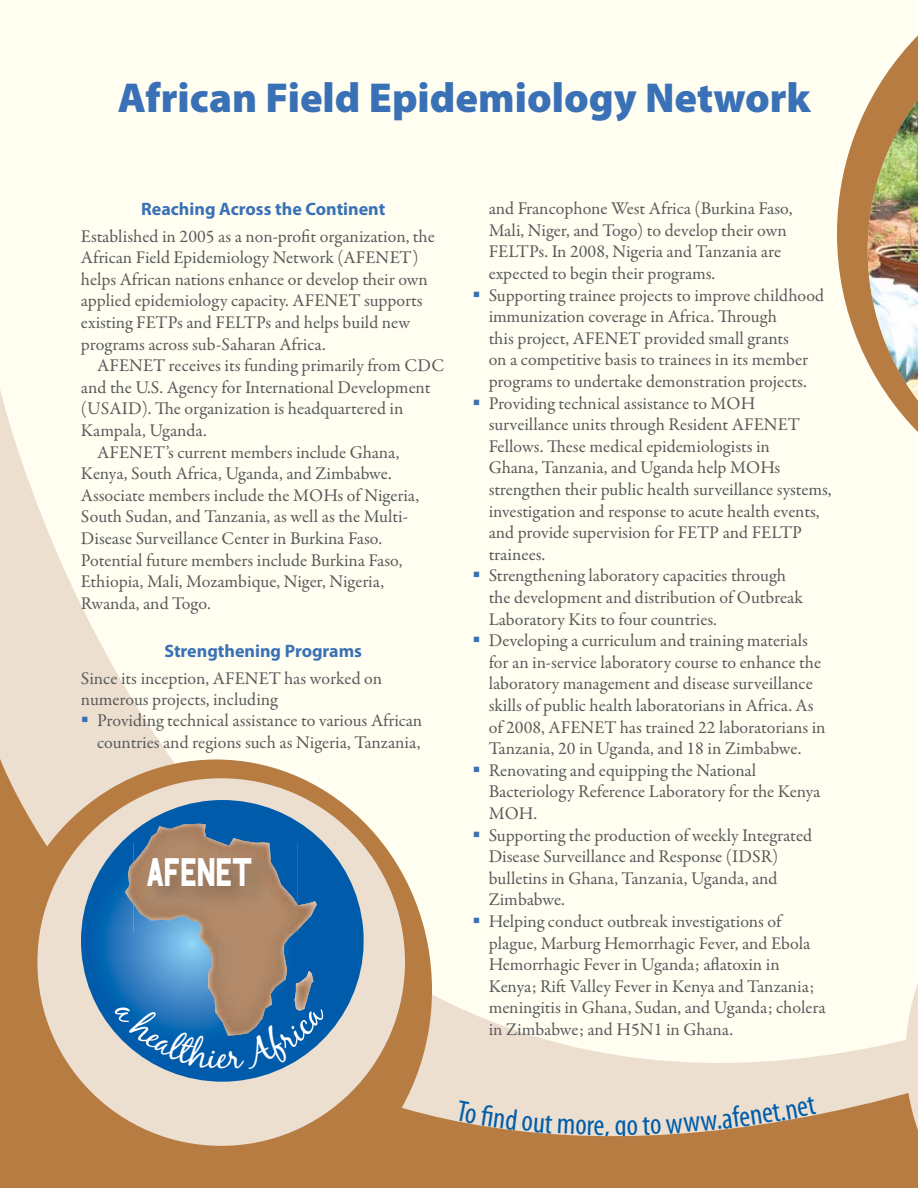
<style>
.page{position:relative;width:918px;height:1188px;background:#fffef1}
.page>*{position:absolute;margin:0;border:0;box-sizing:border-box;transform-origin:0 0}
.t1{font:900 42px "Myriad Pro";color:#3a71b6}
.t2{font:34.05px "Black Jack";color:#fff;scale:1.06 1}
.t3{font:33.75px "Blockbusted";color:#fff}
.t4{font:condensed 30px "Myriad Pro";color:#005daa}
.t5{font:18px/21.6px "Garamond Premr Pro";letter-spacing:-.005em;color:#58595b}
.t6{font:700 18px "Myriad Pro";color:#3a71b6}
</style>
<div class="page">
<svg style="left:0;top:390px;width:171px;height:369px"></svg>
<svg style="left:837px;top:35px;width:81px;height:397px"></svg>
<img style="left:868px;top:100px;width:50px;height:301px">
<svg style="left:0;top:759px;width:905px;height:429px"></svg>
<div style="left:37px;top:778px;width:368px;height:368px;background:#eddfd0;border-radius:50%"></div>
<svg style="left:81px;top:800px;width:289px;height:282px"></svg>
<svg style="left:905px;top:984px;width:13px;height:204px;background:#dabc9c"></svg>
<svg style="left:83px;top:717px;width:5px;height:5px"></svg>
<svg style="left:474px;top:766px;width:5px;height:6px"></svg>
<svg style="left:474px;top:831px;width:5px;height:6px"></svg>
<svg style="left:474px;top:918px;width:5px;height:5px"></svg>
<svg style="left:456px;top:1101px;width:148px;height:34px;background:#e6d2be"></svg>
<svg style="left:627px;top:1120px;width:10px;height:15px"></svg>
<svg style="left:643px;top:1096px;width:174px;height:39px;background:#e2cbb4"></svg>
<svg style="left:113px;top:824px;width:214px;height:245px;background:#5c7c98"></svg>
<h1 class="t1" style="left:118px;top:74px;width:694px">African Field Epidemiology Network</h1>
<p class="t6" style="left:141px;top:198px;width:246px">Reaching Across the Continent</p>
<p class="t5" style="left:81px;top:226px;width:355px">Established in 2005 as a non-profit organization, the African Field Epidemiology Network (AFENET) helps African nations enhance or develop their own applied epidemiology capacity. AFENET supports existing FETPs and FELTPs and helps build new programs across sub-Saharan Africa.</p>
<p class="t5" style="left:97px;top:355px;width:349px">AFENET receives its funding primarily from CDC</p>
<p class="t5" style="left:81px;top:377px;width:351px">and the U.S. Agency for International Development</p>
<p class="t5" style="left:81px;top:398px;width:324px">(USAID). The organization is headquartered in</p>
<p class="t5" style="left:81px;top:420px;width:127px">Kampala, Uganda.</p>
<p class="t5" style="left:97px;top:442px;width:304px">AFENET’s current members include Ghana,</p>
<p class="t5" style="left:81px;top:463px;width:312px">Kenya, South Africa, Uganda, and Zimbabwe.</p>
<p class="t5" style="left:81px;top:485px;width:340px">Associate members include the MOHs of Nigeria,</p>
<p class="t5" style="left:81px;top:506px;width:328px">South Sudan, and Tanzania, as well as the Multi-</p>
<p class="t5" style="left:81px;top:528px;width:303px">Disease Surveillance Center in Burkina Faso.</p>
<p class="t5" style="left:81px;top:550px;width:323px">Potential future members include Burkina Faso,</p>
<p class="t5" style="left:81px;top:571px;width:305px">Ethiopia, Mali, Mozambique, Niger, Nigeria,</p>
<p class="t5" style="left:81px;top:593px;width:131px">Rwanda, and Togo.</p>
<p class="t6" style="left:164px;top:641px;width:199px">Strengthening Programs</p>
<p class="t5" style="left:81px;top:668px;width:303px;line-height:21px">Since its inception, AFENET has worked on numerous projects, including</p>
<p class="t5" style="left:97px;top:710px;width:327px">Providing technical assistance to various African countries and regions such as Nigeria, Tanzania,</p>
<h3 class="t3" style="left:146px;top:856px;width:108px">AFENET</h3>
<h2 class="t2" style="left:217px;top:1036px;width:12px">e</h2>
<p class="t5" style="left:489px;top:198px;width:344px">and Francophone West Africa (Burkina Faso, Mali, Niger, and Togo) to develop their own FELTPs. In 2008, Nigeria and Tanzania are expected to begin their programs.<br>Supporting trainee projects to improve childhood immunization coverage in Africa. Through<br>this project, AFENET provided small grants<br>on a competitive basis to trainees in its member programs to undertake demonstration projects.<br>Providing technical assistance to MOH surveillance units through Resident AFENET Fellows. These medical epidemiologists in<br>Ghana, Tanzania, and Uganda help MOHs strengthen their public health surveillance systems, investigation and response to acute health events, and provide supervision for FETP and FELTP trainees.<br>Strengthening laboratory capacities through<br>the development and distribution of Outbreak Laboratory Kits to four countries.<br>Developing a curriculum and training materials for an in-service laboratory course to enhance the laboratory management and disease surveillance skills of public health laboratorians in Africa. As of 2008, AFENET has trained 22 laboratorians in Tanzania, 20 in Uganda, and 18 in Zimbabwe.<br>Renovating and equipping the National Bacteriology Reference Laboratory for the Kenya MOH.<br>Supporting the production of weekly Integrated Disease Surveillance and Response (IDSR) bulletins in Ghana, Tanzania, Uganda, and Zimbabwe.<br>Helping conduct outbreak investigations of plague, Marburg Hemorrhagic Fever, and Ebola Hemorrhagic Fever in Uganda; aflatoxin in Kenya; Rift Valley Fever in Kenya and Tanzania; meningitis in Ghana, Sudan, and Uganda; cholera in Zimbabwe; and H5N1 in Ghana.</p>
<h3 class="t4" style="left:604px;top:1107px;width:24px">,g</h3>
</div>
